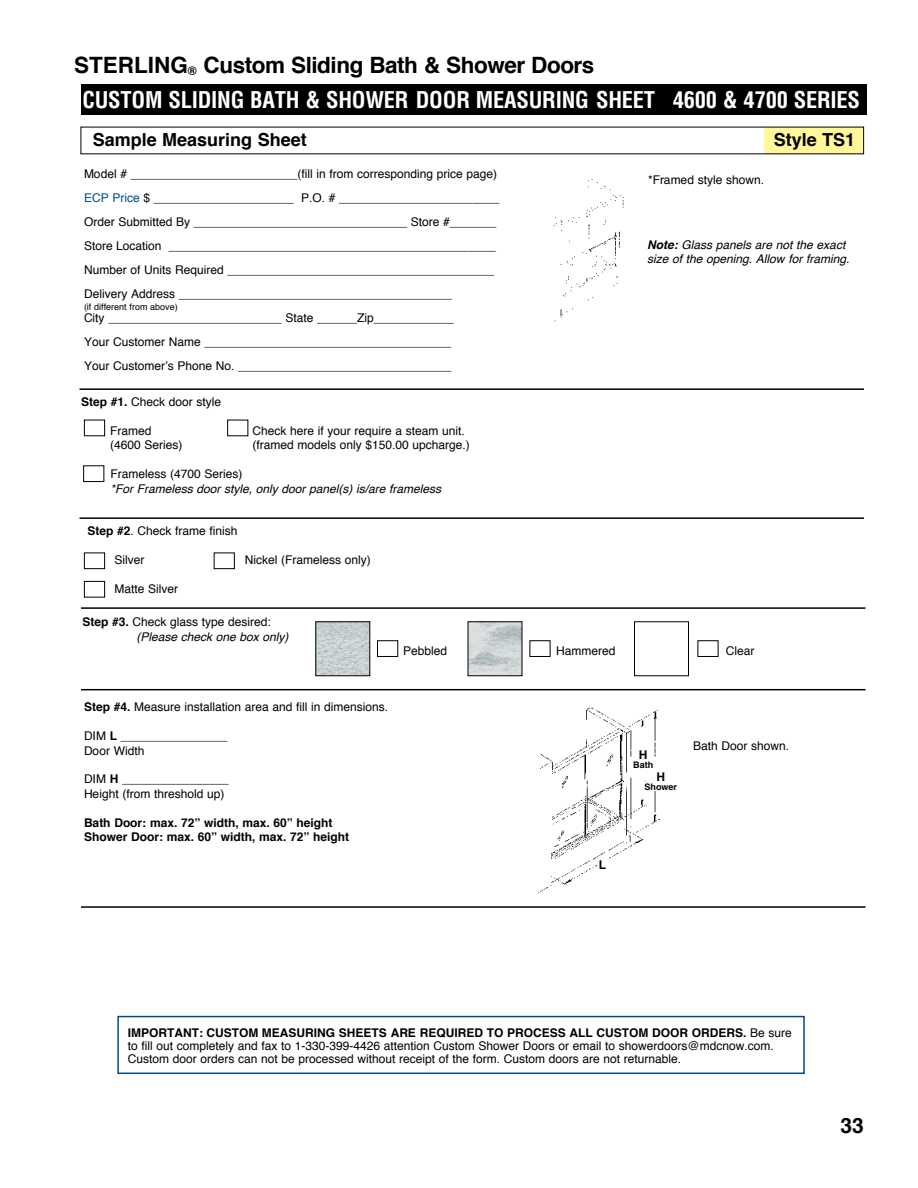
<style>
.page{position:relative;width:918px;height:1188px;background:#fff}
.page>*{position:absolute;margin:0;border:0;box-sizing:border-box;transform-origin:0 0}
.t1{font:700 condensed 22.5px "Helvetica";letter-spacing:-.01em;color:#fff}
.t2{font:700 22.5px "Helvetica";letter-spacing:-.02em;color:#000}
.t3{font:700 21px "Helvetica";color:#000}
.t4{font:700 18px "Helvetica";color:#000}
.t5{font:12px/24px "Helvetica";color:#000}
.t6{font:italic 12px/14.4px "Helvetica";color:#000}
.t7{font:700 12px/14.4px "Helvetica";color:#000}
.t8{font:9px "Helvetica";color:#000}
.t9{font:700 9px "Helvetica";color:#000}
.s1{color:#004990}
.s2{font-weight:700}
.s3{font-weight:700;font-style:normal}
.s4{font-style:normal}
</style>
<div class="page">
<div style="left:81px;top:84px;width:785px;height:31px;background:#000"></div>
<img style="left:538px;top:707px;width:122px;height:186px">
<img style="left:553px;top:179px;width:71px;height:143px">
<hr style="left:80px;top:388px;width:784px;height:2px;background:#000">
<hr style="left:80px;top:517px;width:784px;height:2px;background:#000">
<hr style="left:81px;top:607px;width:785px;height:2px;background:#000">
<hr style="left:81px;top:906px;width:785px;height:2px;background:#000">
<hr style="left:81px;top:689px;width:785px;height:1px;background:#000">
<div style="left:634px;top:751px;width:17px;height:19px;background:#fff"></div>
<div style="left:645px;top:772px;width:25px;height:19px;background:#fff"></div>
<div style="left:598px;top:858px;width:12px;height:12px;background:#fff"></div>
<div style="left:764px;top:127px;width:98px;height:27px;background:#fff799"></div>
<div style="left:84px;top:420px;width:21px;height:16px;border:1px solid #000"></div>
<div style="left:83px;top:465px;width:21px;height:17px;border:1px solid #000"></div>
<div style="left:84px;top:553px;width:21px;height:16px;border:1px solid #000"></div>
<div style="left:214px;top:553px;width:21px;height:16px;border:1px solid #000"></div>
<div style="left:84px;top:581px;width:21px;height:17px;border:1px solid #000"></div>
<div style="left:377px;top:640px;width:21px;height:17px;border:1px solid #000"></div>
<div style="left:530px;top:640px;width:20px;height:17px;border:1px solid #000"></div>
<div style="left:698px;top:640px;width:20px;height:17px;border:1px solid #000"></div>
<img style="left:317px;top:623px;width:51px;height:51px">
<div style="left:315px;top:621px;width:55px;height:55px;border:1px solid #000"></div>
<img style="left:470px;top:623px;width:50px;height:51px">
<div style="left:468px;top:621px;width:54px;height:55px;border:1px solid #000"></div>
<div style="left:634px;top:621px;width:55px;height:55px;border:1px solid #000"></div>
<div style="left:117px;top:1016px;width:688px;height:58px;border:2px solid #004990"></div>
<h1 class="t2" style="left:74px;top:47px;width:522px">STERLING<sub>®</sub> Custom Sliding Bath &amp; Shower Doors</h1>
<h1 class="t1" style="left:82px;top:86px;width:110px">CUSTOM Sliding</h1>
<h1 class="t1" style="left:250px;top:86px;width:611px">BATH &amp; SHOWER DOOR MEASURING SHEET 4600 &amp; 4700 SERIES</h1>
<h3 class="t4" style="left:93px;top:125px;width:216px">Sample Measuring Sheet</h3>
<h3 class="t4" style="left:774px;top:125px;width:83px">Style TS1</h3>
<p class="t5" style="left:84px;top:162px;width:417px">Model # _________________________(fill in from corresponding price page)<br><span class="s1">ECP Price</span> $ _____________________ P.O. # ________________________ Order Submitted By ________________________________ Store #_______ Store Location _________________________________________________ Number of Units Required ________________________________________ Delivery Address _________________________________________</p>
<p class="t8" style="left:84px;top:300px;width:95px">(if different from above)</p>
<p class="t5" style="left:84px;top:306px;width:371px">City __________________________ State ______Zip____________<br>Your Customer Name _____________________________________<br>Your Customer’s Phone No. ________________________________</p>
<p class="t5" style="left:648px;top:168px;width:118px">*Framed style shown.</p>
<p class="t6" style="left:647px;top:238px;width:204px"><span class="s2">Note:</span> Glass panels are not the exact size of the opening. Allow for framing.</p>
<p class="t5" style="left:81px;top:390px;width:142px"><span class="s2">Step #1.</span> Check door style</p>
<p class="t5" style="left:110px;top:419px;width:43px">Framed</p>
<p class="t5" style="left:252px;top:419px;width:214px">Check here if your require a steam unit.</p>
<p class="t5" style="left:110px;top:433px;width:74px">(4600 Series)</p>
<p class="t5" style="left:252px;top:433px;width:219px">(framed models only $150.00 upcharge.)</p>
<p class="t5" style="left:110px;top:462px;width:134px">Frameless (4700 Series)</p>
<p class="t6" style="left:110px;top:481px;width:332px">*For Frameless door style, only door panel(s) is/are frameless</p>
<p class="t5" style="left:87px;top:519px;width:152px"><span class="s2">Step #2</span>. Check frame finish</p>
<p class="t5" style="left:114px;top:548px;width:31px">Silver</p>
<p class="t5" style="left:245px;top:548px;width:128px">Nickel (Frameless only)</p>
<p class="t5" style="left:114px;top:577px;width:65px">Matte Silver</p>
<p class="t6" style="left:136px;top:615px;width:154px;text-indent:-54px"><span class="s3">Step #3.</span> <span class="s4">Check glass type desired: </span>(Please check one box only)</p>
<p class="t5" style="left:403px;top:640px;width:46px">Pebbled</p>
<p class="t5" style="left:556px;top:640px;width:61px">Hammered</p>
<p class="t5" style="left:726px;top:640px;width:30px">Clear</p>
<p class="t5" style="left:84px;top:696px;width:306px"><span class="s2">Step #4.</span> Measure installation area and fill in dimensions.</p>
<p class="t5" style="left:84px;top:729px;width:145px;line-height:14.4px">DIM <span class="s2">L</span> ________________<br>Door Width</p>
<p class="t5" style="left:84px;top:772px;width:146px;line-height:14.4px">DIM <span class="s2">H</span> ________________<br>Height (from threshold up)</p>
<p class="t7" style="left:84px;top:815px;width:267px">Bath Door: max. 72” width, max. 60” height<br>Shower Door: max. 60” width, max. 72” height</p>
<p class="t7" style="left:599px;top:858px;width:9px">L</p>
<p class="t7" style="left:639px;top:748px;width:10px">H</p>
<p class="t9" style="left:633px;top:758px;width:21px">Bath</p>
<p class="t7" style="left:657px;top:770px;width:10px">H</p>
<p class="t9" style="left:645px;top:780px;width:34px">Shower</p>
<p class="t5" style="left:693px;top:734px;width:98px">Bath Door shown.</p>
<p class="t5" style="left:128px;top:1027px;width:666px;line-height:12.8px"><span class="s2">IMPORTANT: CUSTOM MEASURING SHEETS ARE REQUIRED TO PROCESS ALL CUSTOM DOOR ORDERS.</span> Be sure to fill out completely and fax to 1-330-399-4426 attention Custom Shower Doors or email to showerdoors@mdcnow.com.<br>Custom door orders can not be processed without receipt of the form. Custom doors are not returnable.</p>
<h2 class="t3" style="left:840px;top:1108px;width:25px">33</h2>
</div>
